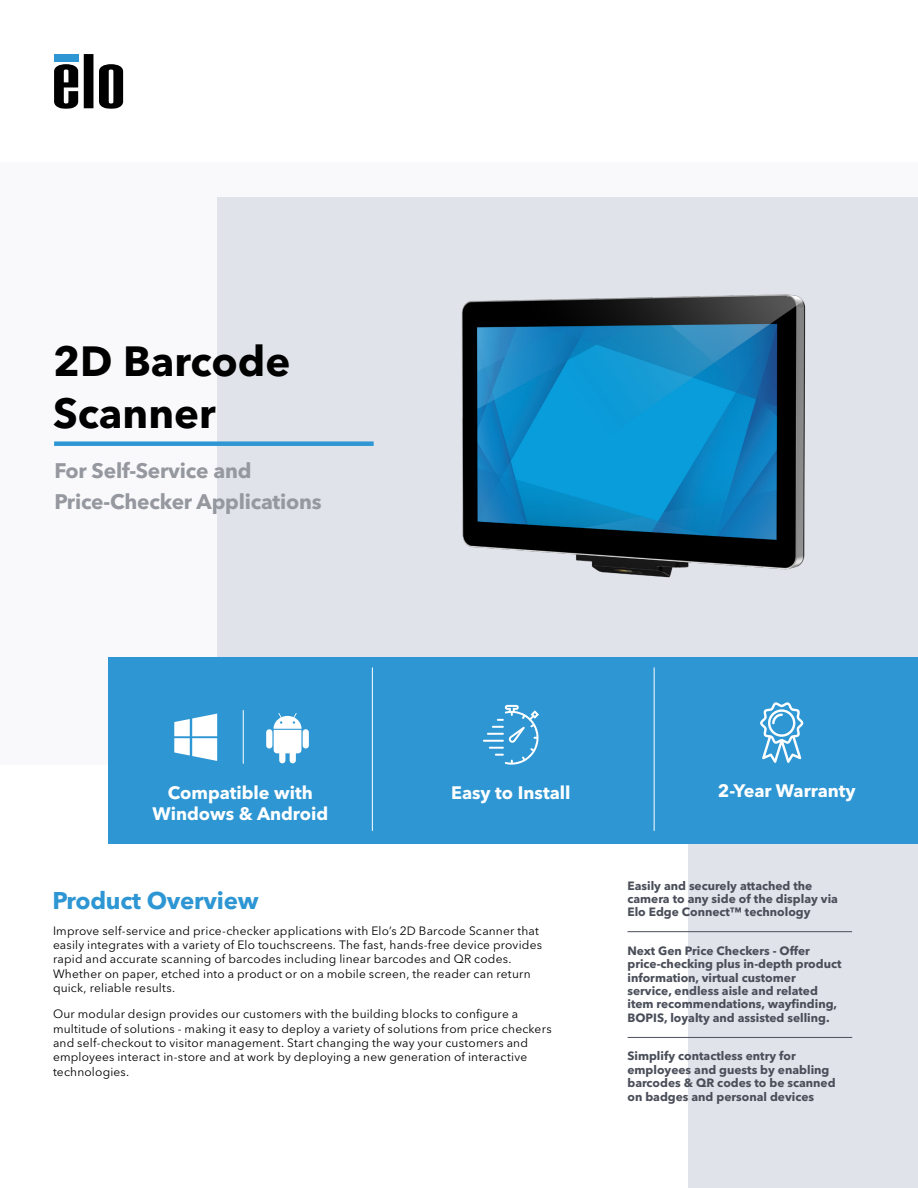
<style>
.page{position:relative;width:918px;height:1188px;background:#fff}
.page>*{position:absolute;margin:0;border:0;box-sizing:border-box;transform-origin:0 0}
.t1{font:700 41.85px/52.3px "Avenir Next LT Pro";color:#000}
.t2{font:700 24px "Avenir Next LT Pro";letter-spacing:-.01em;color:#2d96d3}
.t3{font:700 20.85px/31.3px "Avenir Next LT Pro";letter-spacing:-.01em;color:#95989f}
.t4{font:700 18px "Avenir Next LT Pro";color:#fff}
.t5{font:12px/14.4px "Avenir Next LT Pro";letter-spacing:.015em;color:#000}
.t6{font:700 12px/13.5px "Avenir Next LT Pro";color:#4a4e59}
</style>
<div class="page">
<div style="left:0;top:162px;width:918px;height:603px;background:#f9f9fb"></div>
<div style="left:217px;top:197px;width:701px;height:469px;background:#e0e3ea"></div>
<svg style="left:84px;top:54px;width:9px;height:54px"></svg>
<svg style="left:54px;top:64px;width:24px;height:45px"></svg>
<svg style="left:99px;top:64px;width:24px;height:45px"></svg>
<div style="left:54px;top:54px;width:24px;height:7px;background:#2d96d3"></div>
<div style="left:688px;top:842px;width:230px;height:346px;background:#e0e3ea"></div>
<div style="left:108px;top:657px;width:810px;height:186px;background:#2d96d3"></div>
<div style="left:54px;top:441px;width:320px;height:5px;background:#2d96d3"></div>
<hr style="left:372px;top:667px;width:1px;height:164px;background:#fff">
<hr style="left:654px;top:667px;width:1px;height:164px;background:#fff">
<svg style="left:760px;top:702px;width:43px;height:61px"></svg>
<hr style="left:243px;top:710px;width:1px;height:54px;background:#fff">
<svg style="left:174px;top:714px;width:43px;height:47px"></svg>
<svg style="left:266px;top:713px;width:43px;height:50px"></svg>
<hr style="left:483px;top:740px;width:21px;height:2px;background:#fff">
<svg style="left:487px;top:705px;width:52px;height:60px"></svg>
<hr style="left:627px;top:931px;width:225px;height:1px;background:#4a4e59">
<hr style="left:628px;top:1037px;width:224px;height:1px;background:#4a4e59">
<img style="left:461px;top:294px;width:345px;height:284px">
<h1 class="t1" style="left:53px;top:335px;width:239px">2D Barcode<br>Scanner</h1>
<h3 class="t3" style="left:55px;top:455px;width:268px">For Self-Service and<br>Price-Checker Applications</h3>
<h3 class="t4" style="left:168px;top:781px;width:146px">Compatible with</h3>
<h3 class="t4" style="left:451px;top:781px;width:121px">Easy to Install</h3>
<h3 class="t4" style="left:718px;top:779px;width:139px">2-Year Warranty</h3>
<h3 class="t4" style="left:152px;top:803px;width:177px">Windows &amp; Android</h3>
<h2 class="t2" style="left:52px;top:886px;width:208px">Product Overview</h2>
<p class="t5" style="left:53px;top:923px;width:491px">Improve self-service and price-checker applications with Elo’s 2D Barcode Scanner that easily integrates with a variety of Elo touchscreens. The fast, hands-free device provides rapid and accurate scanning of barcodes including linear barcodes and QR codes.<br>Whether on paper, etched into a product or on a mobile screen, the reader can return quick, reliable results.</p>
<p class="t5" style="left:53px;top:1007px;width:500px">Our modular design provides our customers with the building blocks to configure a multitude of solutions - making it easy to deploy a variety of solutions from price checkers and self-checkout to visitor management. Start changing the way your customers and employees interact in-store and at work by deploying a new generation of interactive technologies.</p>
<p class="t6" style="left:627px;top:879px;width:212px">Easily and securely attached the camera to any side of the display via<br>Elo Edge Connect™ technology</p>
<p class="t6" style="left:627px;top:944px;width:216px">Next Gen Price Checkers - Offer price-checking plus in-depth product information, virtual customer service, endless aisle and related item recommendations, wayfinding, BOPIS, loyalty and assisted selling.</p>
<p class="t6" style="left:627px;top:1049px;width:210px">Simplify contactless entry for employees and guests by enabling barcodes &amp; QR codes to be scanned on badges and personal devices</p>
</div>
